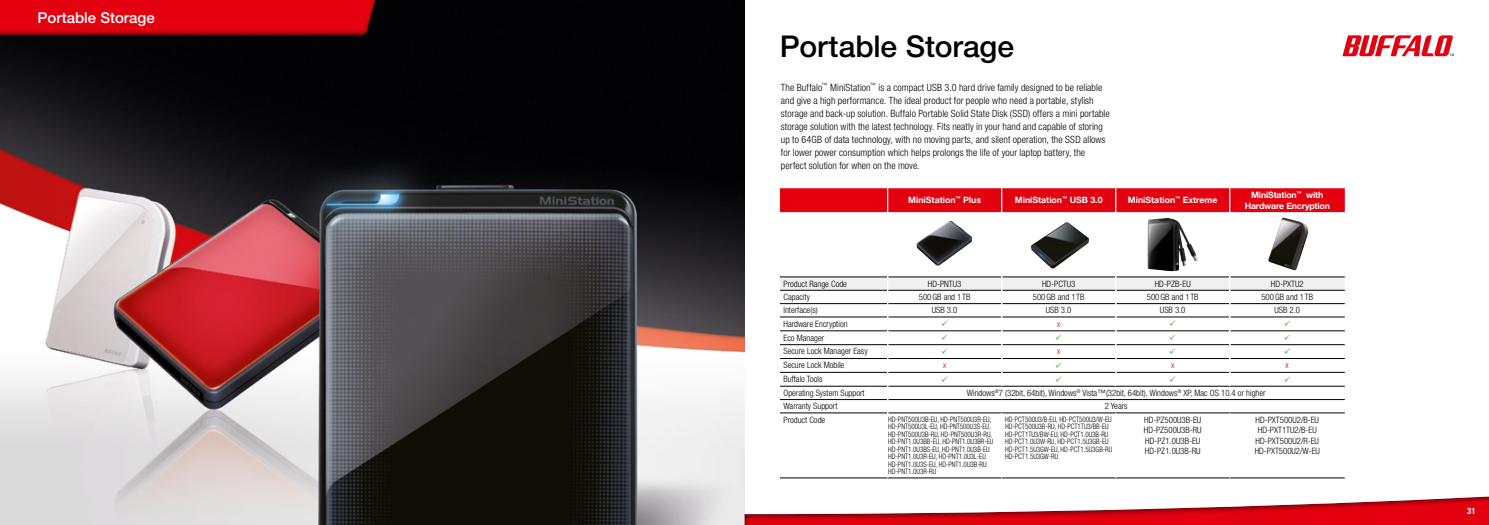
<style>
.page{position:relative;width:1489px;height:525px;background:#fff}
.page>*{position:absolute;margin:0;border:0;box-sizing:border-box;transform-origin:0 0}
.t1{font:500 30px "Helvetica Neue LT Pro";letter-spacing:-.005em;color:#000}
.t2{font:500 15px "Helvetica Neue LT Pro";color:#fff}
.t3{font:300 condensed 10px/13px "Helvetica Neue LT Pro";letter-spacing:.01em;color:#000}
.t4{font:300 condensed 8.75px/10.5px "Helvetica Neue LT Pro";color:#000}
.t5{font:700 8.75px "Helvetica Neue LT Pro";color:#fff}
.t6{font:700 8.75px/10.5px "Helvetica Neue LT Pro";letter-spacing:-.02em;color:#fff;text-align:center}
.t7{font:300 condensed 8.75px "Helvetica Neue LT Pro";color:#e3000f}
.t8{font:700 condensed 8.75px "Helvetica Neue LT Pro";color:#fff}
.t9{font:300 condensed 7.5px/7.5px "Helvetica Neue LT Pro";color:#000;scale:.93 1}
</style>
<div class="page">
<img style="left:0;top:0;width:744px;height:524px">
<hr style="left:780px;top:276px;width:107px;height:1px;background:#000">
<hr style="left:888px;top:276px;width:113px;height:1px;background:#000">
<hr style="left:1002px;top:276px;width:113px;height:1px;background:#000">
<hr style="left:1116px;top:276px;width:112px;height:1px;background:#000">
<hr style="left:1230px;top:276px;width:114px;height:1px;background:#000">
<hr style="left:780px;top:412px;width:107px;height:1px;background:#000">
<hr style="left:888px;top:412px;width:113px;height:1px;background:#000">
<hr style="left:1001px;top:412px;width:114px;height:1px;background:#000">
<hr style="left:1115px;top:412px;width:114px;height:1px;background:#000">
<hr style="left:1229px;top:412px;width:115px;height:1px;background:#000">
<hr style="left:780px;top:477px;width:107px;height:1px;background:#000">
<hr style="left:887px;top:477px;width:114px;height:1px;background:#000">
<hr style="left:1001px;top:477px;width:114px;height:1px;background:#000">
<hr style="left:1115px;top:477px;width:114px;height:1px;background:#000">
<hr style="left:1229px;top:477px;width:115px;height:1px;background:#000">
<div style="left:780px;top:188px;width:564px;height:24px;background:#e3000f"></div>
<hr style="left:1228px;top:188px;width:2px;height:24px;background:#fff">
<img style="left:916px;top:221px;width:56px;height:44px">
<img style="left:1031px;top:222px;width:57px;height:46px">
<img style="left:1147px;top:218px;width:50px;height:53px">
<img style="left:1268px;top:217px;width:40px;height:53px">
<div style="left:743px;top:493px;width:745px;height:31px;background:#000;opacity:.75"></div>
<svg style="left:0;top:0;width:381px;height:36px"></svg>
<svg style="left:1342px;top:35px;width:111px;height:21px"></svg>
<svg style="left:780px;top:277px;width:564px;height:124px"></svg>
<h2 class="t2" style="left:37px;top:8px;width:119px">Portable Storage</h2>
<h1 class="t1" style="left:780px;top:28px;width:235px">Portable Storage</h1>
<p class="t3" style="left:781px;top:80px;width:330px">The Buffalo<sup>™</sup> MiniStation<sup>™</sup> is a compact USB 3.0 hard drive family designed to be reliable and give a high performance. The ideal product for people who need a portable, stylish storage and back-up solution. Buffalo Portable Solid State Disk (SSD) offers a mini portable storage solution with the latest technology. Fits neatly in your hand and capable of storing up to 64GB of data technology, with no moving parts, and silent operation, the SSD allows for lower power consumption which helps prolongs the life of your laptop battery, the perfect solution for when on the move.</p>
<p class="t5" style="left:908px;top:195px;width:74px">MiniStation<sup>™</sup> Plus</p>
<p class="t5" style="left:1014px;top:195px;width:89px">MiniStation<sup>™</sup> USB 3.0</p>
<p class="t5" style="left:1127px;top:195px;width:91px">MiniStation<sup>™</sup> Extreme</p>
<p class="t6" style="left:1244px;top:189px;width:87px">MiniStation<sup>™</sup> with<br>Hardware Encryption</p>
<p class="t4" style="left:783px;top:278px;width:65px">Product Range Code</p>
<p class="t4" style="left:927px;top:278px;width:35px">HD-PNTU3</p>
<p class="t4" style="left:1041px;top:278px;width:35px">HD-PCTU3</p>
<p class="t4" style="left:1154px;top:278px;width:37px">HD-PZB-EU</p>
<p class="t4" style="left:1270px;top:278px;width:34px">HD-PXTU2</p>
<p class="t4" style="left:783px;top:291px;width:28px">Capacity</p>
<p class="t4" style="left:918px;top:291px;width:53px">500GB and 1TB</p>
<p class="t4" style="left:1032px;top:291px;width:53px">500GB and 1TB</p>
<p class="t4" style="left:1146px;top:291px;width:53px">500GB and 1TB</p>
<p class="t4" style="left:1261px;top:291px;width:53px">500GB and 1TB</p>
<p class="t4" style="left:783px;top:305px;width:36px">Interface(s)</p>
<p class="t4" style="left:931px;top:305px;width:27px">USB 3.0</p>
<p class="t4" style="left:1045px;top:305px;width:27px">USB 3.0</p>
<p class="t4" style="left:1159px;top:305px;width:27px">USB 3.0</p>
<p class="t4" style="left:1274px;top:305px;width:27px">USB 2.0</p>
<p class="t4" style="left:783px;top:318px;width:66px">Hardware Encryption</p>
<p class="t7" style="left:1057px;top:318px;width:5px">x</p>
<p class="t4" style="left:783px;top:332px;width:42px">Eco Manager</p>
<p class="t4" style="left:783px;top:346px;width:86px">Secure Lock Manager Easy</p>
<p class="t7" style="left:1057px;top:346px;width:5px">x</p>
<p class="t4" style="left:783px;top:360px;width:62px">Secure Lock Mobile</p>
<p class="t7" style="left:943px;top:360px;width:5px">x</p>
<p class="t7" style="left:1170px;top:360px;width:5px">x</p>
<p class="t7" style="left:1285px;top:360px;width:5px">x</p>
<p class="t4" style="left:783px;top:373px;width:41px">Buffalo Tools</p>
<p class="t4" style="left:783px;top:387px;width:83px">Operating System Support</p>
<p class="t4" style="left:966px;top:387px;width:300px">Windows<sup>®</sup>7 (32bit, 64bit), Windows<sup>®</sup> Vista™(32bit, 64bit), Windows<sup>®</sup> XP, Mac OS 10.4 or higher</p>
<p class="t4" style="left:783px;top:401px;width:55px">Warranty Support</p>
<p class="t4" style="left:1104px;top:401px;width:24px">2 Years</p>
<p class="t4" style="left:783px;top:414px;width:43px">Product Code</p>
<p class="t9" style="left:888px;top:415px;width:114px">HD-PNT500U3B-EU, HD-PNT500U3R-EU, HD-PNT500U3L-EU, HD-PNT500U3S-EU, HD-PNT500U3B-RU, HD-PNT500U3R-RU, HD-PNT1.0U3BB-EU, HD-PNT1.0U3BR-EU HD-PNT1.0U3BS-EU, HD-PNT1.0U3B-EU HD-PNT1.0U3R-EU, HD-PNT1.0U3L-EU HD-PNT1.0U3S-EU, HD-PNT1.0U3B-RU HD-PNT1.0U3R-RU</p>
<p class="t9" style="left:1005px;top:415px;width:116px">HD-PCT500U3/B-EU, HD-PCT500U3/W-EU HD-PCT500U3B-RU, HD-PCT1TU3/BB-EU HD-PCT1TU3/BW-EU, HD-PCT1.0U3B-RU HD-PCT1.0U3W-RU, HD-PCT1.5U3GB-EU HD-PCT1.5U3GW-EU, HD-PCT1.5U3GB-RU HD-PCT1.5U3GW-RU</p>
<p class="t4" style="left:1143px;top:414px;width:59px">HD-PZ500U3B-EU<br>HD-PZ500U3B-RU<br>HD-PZ1.0U3B-EU<br>HD-PZ1.0U3B-RU</p>
<p class="t4" style="left:1254px;top:414px;width:67px;text-align:center">HD-PXT500U2/B-EU<br>HD-PXT1TU2/B-EU<br>HD-PXT500U2/R-EU<br>HD-PXT500U2/W-EU</p>
<p class="t8" style="left:1466px;top:505px;width:10px">31</p>
</div>
